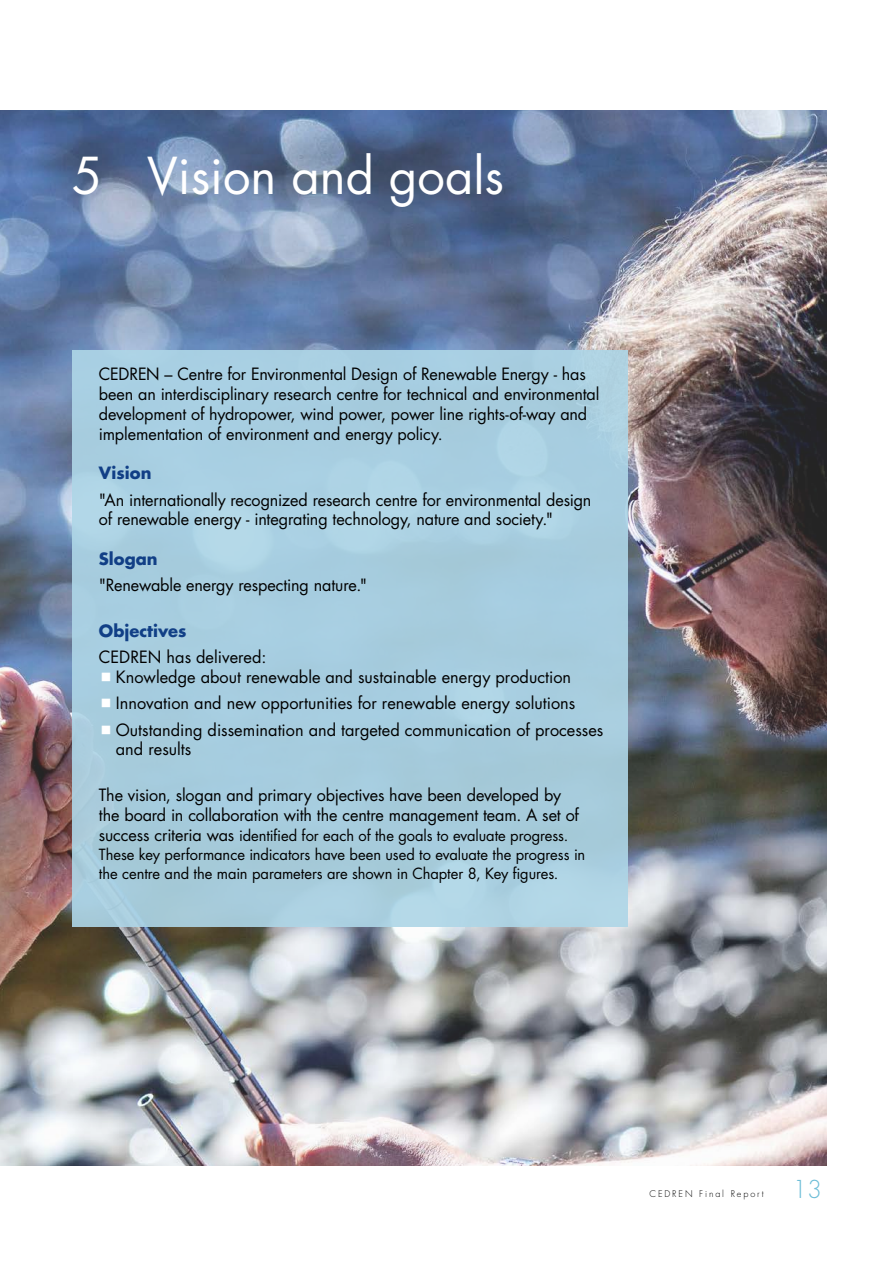
<style>
.page{position:relative;width:893px;height:1263px;background:#fff}
.page>*{position:absolute;margin:0;border:0;box-sizing:border-box;transform-origin:0 0}
.overskrift_1{font:49.5px "Futura Std";color:#fff}
.t1{font:300 24px "Futura Std";color:#6dbdd7}
.ingress{font:16.5px/19.8px "Futura Std";letter-spacing:-.005em;color:#000}
.overskrift_2{font:700 16.5px "Futura Std";color:#113f86}
.brødtekst{font:16.5px "Futura Std";color:#000}
.ingress-2{font:15px/19.2px "Futura Std";letter-spacing:-.005em;color:#000}
.t2{font:300 9px "Futura Std";letter-spacing:.21em;color:#000}
.s1{font-size:16.5px}
</style>
<div class="page">
<img style="left:0;top:111px;width:826px;height:1055px">
<div style="left:72px;top:351px;width:556px;height:576px;background:#a7cddf"></div>
<p class="overskrift_1" style="left:72px;top:144px;width:433px">5 Vision and goals</p>
<p class="ingress" style="left:99px;top:365px;width:502px">CEDREN – Centre for Environmental Design of Renewable Energy - has been an interdisciplinary research centre for technical and environmental development of hydropower, wind power, power line rights-of-way and implementation of environment and energy policy.</p>
<p class="overskrift_2" style="left:99px;top:462px;width:54px">Vision</p>
<p class="ingress" style="left:99px;top:490px;width:494px">"An internationally recognized research centre for environmental design of renewable energy - integrating technology, nature and society."</p>
<p class="overskrift_2" style="left:99px;top:548px;width:60px">Slogan</p>
<p class="ingress" style="left:99px;top:575px;width:270px">"Renewable energy respecting nature."</p>
<p class="overskrift_2" style="left:99px;top:620px;width:89px">Objectives</p>
<p class="brødtekst" style="left:99px;top:647px;width:169px">CEDREN has delivered:</p>
<p class="ingress" style="left:116px;top:667px;width:457px">Knowledge about renewable and sustainable energy production</p>
<p class="ingress" style="left:116px;top:693px;width:461px">Innovation and new opportunities for renewable energy solutions</p>
<p class="ingress" style="left:116px;top:720px;width:489px">Outstanding dissemination and targeted communication of processes and results</p>
<p class="ingress" style="left:99px;top:785px;width:482px">The vision, slogan and primary objectives have been developed by the board in collaboration with the centre management team. A set of</p>
<p class="ingress-2" style="left:99px;top:826px;width:488px"><span class="s1">success criteria was</span> identified for each of the goals to evaluate progress.<br>These key performance indicators have been used to evaluate the progress in the centre and the main parameters are shown in Chapter 8, Key figures.</p>
<p class="t2" style="left:649px;top:1188px;width:116px">CEDREN Final Report</p>
<h2 class="t1" style="left:792px;top:1174px;width:31px">13</h2>
</div>
